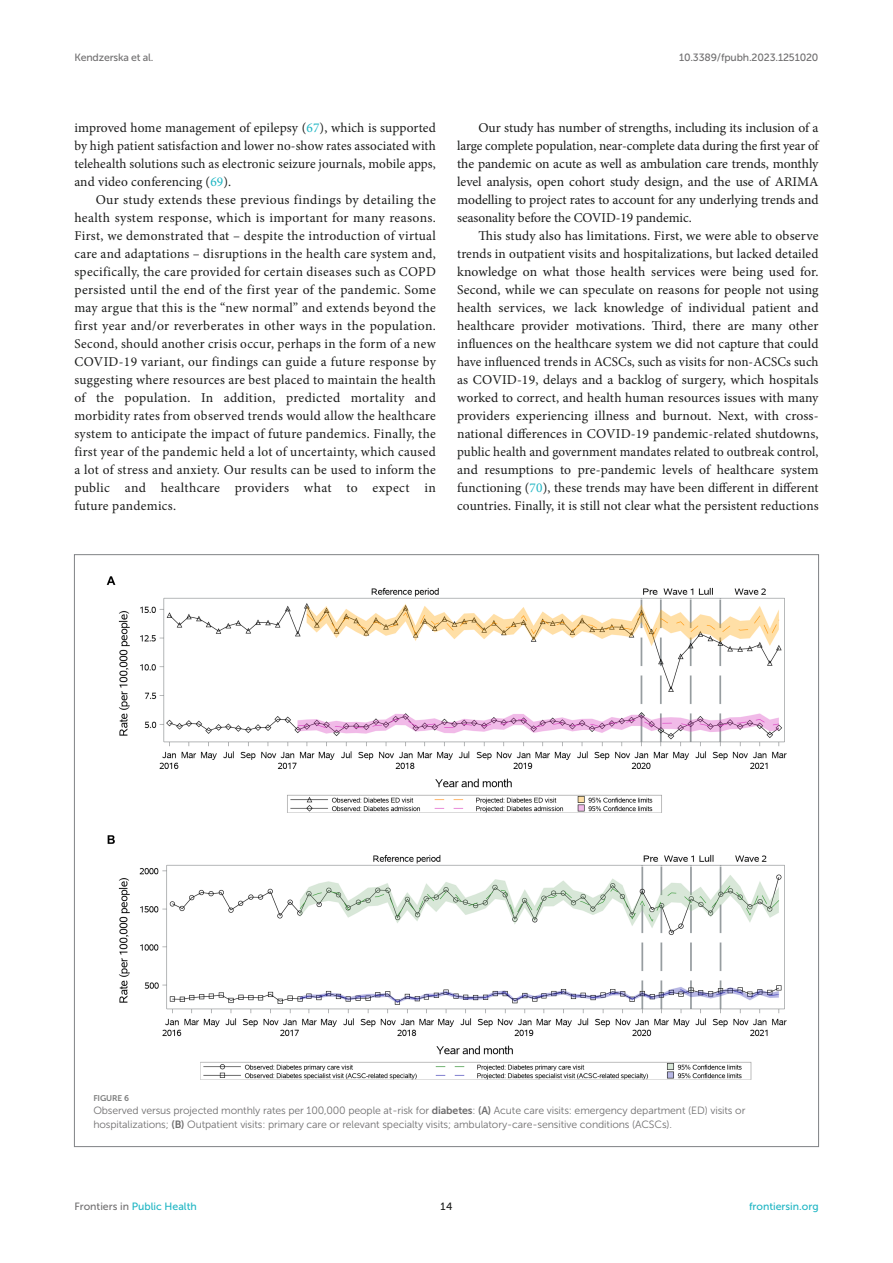
<style>
.page{position:relative;width:893px;height:1263px;background:#fff}
.page>*{position:absolute;margin:0;border:0;box-sizing:border-box;transform-origin:0 0}
.TEXT{font:13.5px/18px "Minion Pro";letter-spacing:.01em;color:#1b1c1b;text-align:justify}
.FIG_LEG{font:10.5px/13.5px "Museo Sans 300";letter-spacing:-.01em;color:#706f70}
.t1{font:10.5px "Museo Sans 500";letter-spacing:-.015em;color:#706f70}
.t2{font:10.5px "Museo Sans 500";color:#1db5c3}
.t3{font:10.5px "Museo Sans 500";color:#1b1c1b}
.FIG_HD{font:8.25px "Museo Sans 700";letter-spacing:-.01em;color:#7e7f7f}
.s1{color:#1db5c3}
.s2{font-family:"Museo Sans 700"}
.s3{color:#706f70}
</style>
<div class="page">
<img style="left:106px;top:576px;width:681px;height:504px">
<p class="t1" style="left:74px;top:51px;width:81px">Kendzerska et al.</p>
<p class="t1" style="left:679px;top:51px;width:141px">10.3389/fpubh.2023.1251020</p>
<p class="TEXT" style="left:74px;top:119px;width:363px">improved home management of epilepsy (<span class="s1">67</span>), which is supported by high patient satisfaction and lower no-show rates associated with telehealth solutions such as electronic seizure journals, mobile apps, and video conferencing (<span class="s1">69</span>).</p>
<p class="TEXT" style="left:74px;top:191px;width:363px;text-indent:21px">Our study extends these previous findings by detailing the health system response, which is important for many reasons.<br>First, we demonstrated that – despite the introduction of virtual care and adaptations – disruptions in the health care system and, specifically, the care provided for certain diseases such as COPD persisted until the end of the first year of the pandemic. Some may argue that this is the “new normal” and extends beyond the first year and/or reverberates in other ways in the population.<br>Second, should another crisis occur, perhaps in the form of a new COVID-19 variant, our findings can guide a future response by suggesting where resources are best placed to maintain the health of the population. In addition, predicted mortality and morbidity rates from observed trends would allow the healthcare system to anticipate the impact of future pandemics. Finally, the first year of the pandemic held a lot of uncertainty, which caused a lot of stress and anxiety. Our results can be used to inform the public and healthcare providers what to expect in future pandemics.</p>
<p class="TEXT" style="left:457px;top:119px;width:363px;text-indent:21px">Our study has number of strengths, including its inclusion of a large complete population, near-complete data during the first year of the pandemic on acute as well as ambulation care trends, monthly level analysis, open cohort study design, and the use of ARIMA modelling to project rates to account for any underlying trends and seasonality before the COVID-19 pandemic.</p>
<p class="TEXT" style="left:457px;top:227px;width:363px;text-indent:21px">This study also has limitations. First, we were able to observe trends in outpatient visits and hospitalizations, but lacked detailed knowledge on what those health services were being used for.<br>Second, while we can speculate on reasons for people not using health services, we lack knowledge of individual patient and healthcare provider motivations. Third, there are many other influences on the healthcare system we did not capture that could have influenced trends in ACSCs, such as visits for non-ACSCs such as COVID-19, delays and a backlog of surgery, which hospitals worked to correct, and health human resources issues with many providers experiencing illness and burnout. Next, with cross&shy;national differences in COVID-19 pandemic-related shutdowns, public health and government mandates related to outbreak control, and resumptions to pre-pandemic levels of healthcare system functioning (<span class="s1">70</span>), these trends may have been different in different countries. Finally, it is still not clear what the persistent reductions</p>
<p class="FIG_HD" style="left:93px;top:1093px;width:37px">FIGURE 6</p>
<p class="FIG_LEG" style="left:93px;top:1104px;width:654px">Observed versus projected monthly rates per 100,000 people at-risk for <span class="s2">diabetes</span>: <span class="s2">(A)</span> Acute care visits: emergency department (ED) visits or hospitalizations; <span class="s2">(B)</span> Outpatient visits: primary care or relevant specialty visits; ambulatory-care-sensitive conditions (ACSCs).</p>
<p class="t2" style="left:74px;top:1200px;width:124px"><span class="s3">Frontiers in</span> Public Health</p>
<p class="t3" style="left:441px;top:1200px;width:13px">14</p>
<p class="t2" style="left:749px;top:1200px;width:71px">frontiersin.org</p>
</div>
